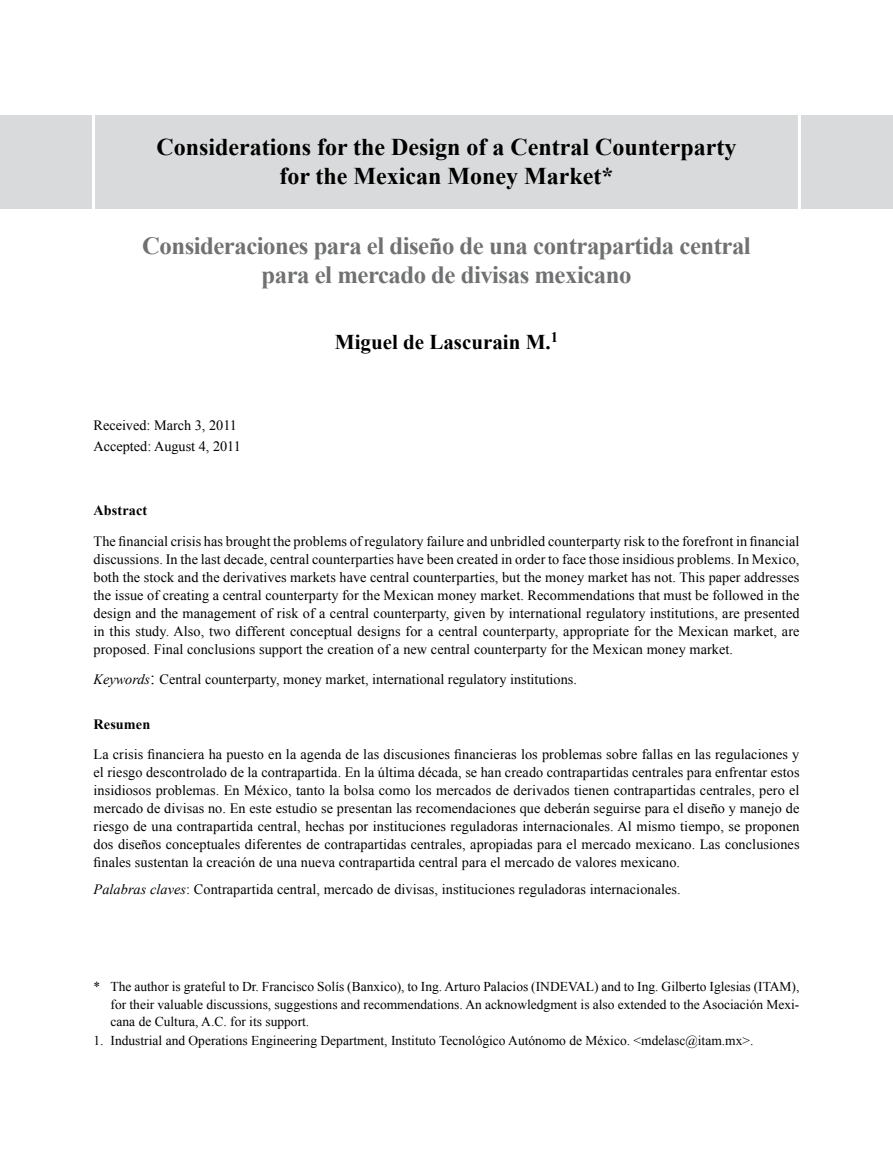
<style>
.page{position:relative;width:893px;height:1149px;background:#fff}
.page>*{position:absolute;margin:0;border:0;box-sizing:border-box;transform-origin:0 0}
.t1{font:700 24.75px/28.5px "Times New Roman";letter-spacing:-.02em;color:#707172;text-align:center}
.t2{font:700 24px/28.5px "Times New Roman";color:#000;text-align:center}
.t3{font:700 21px "Times New Roman";color:#000}
.t4{font:14.25px/18px "Times New Roman";letter-spacing:.005em;color:#000;text-align:justify}
.t5{font:700 14.25px "Times New Roman";letter-spacing:.005em;color:#000}
.t6{font:13.5px/17.2px "Times New Roman";color:#000;text-align:justify}
.s1{font-style:italic}
.s2{font-size:18px}
</style>
<div class="page">
<div style="left:0;top:115px;width:893px;height:94px;background:#d9dadb"></div>
<hr style="left:92px;top:111px;width:3px;height:113px;background:#fff">
<hr style="left:798px;top:112px;width:3px;height:100px;background:#fff">
<h2 class="t2" style="left:156px;top:132px;width:582px">Considerations for the Design of a Central Counterparty for the Mexican Money Market*</h2>
<h1 class="t1" style="left:142px;top:231px;width:610px">Consideraciones para el diseño de una contrapartida central para el mercado de divisas mexicano</h1>
<p class="t4" style="left:94px;top:415px;width:149px;line-height:20.4px">Received: March 3, 2011<br>Accepted: August 4, 2011</p>
<h3 class="t3" style="left:335px;top:328px;width:225px">Miguel de Lascurain M.<sup>1</sup></h3>
<p class="t5" style="left:94px;top:500px;width:55px">Abstract</p>
<p class="t4" style="left:94px;top:531px;width:707px">The financial crisis has brought the problems of regulatory failure and unbridled counterparty risk to the forefront in financial discussions. In the last decade, central counterparties have been created in order to face those insidious problems. In Mexico, both the stock and the derivatives markets have central counterparties, but the money market has not. This paper addresses the issue of creating a central counterparty for the Mexican money market. Recommendations that must be followed in the design and the management of risk of a central counterparty, given by international regulatory institutions, are presented in this study. Also, two different conceptual designs for a central counterparty, appropriate for the Mexican market, are proposed. Final conclusions support the creation of a new central counterparty for the Mexican money market.</p>
<p class="t4" style="left:94px;top:670px;width:485px"><span class="s1">Keywords</span><span class="s2">:</span> Central counterparty, money market, international regulatory institutions.</p>
<p class="t5" style="left:94px;top:713px;width:58px">Resumen</p>
<p class="t4" style="left:94px;top:745px;width:708px">La crisis financiera ha puesto en la agenda de las discusiones financieras los problemas sobre fallas en las regulaciones y el riesgo descontrolado de la contrapartida. En la última década, se han creado contrapartidas centrales para enfrentar estos insidiosos problemas. En México, tanto la bolsa como los mercados de derivados tienen contrapartidas centrales, pero el mercado de divisas no. En este estudio se presentan las recomendaciones que deberán seguirse para el diseño y manejo de riesgo de una contrapartida central, hechas por instituciones reguladoras internacionales. Al mismo tiempo, se proponen dos diseños conceptuales diferentes de contrapartidas centrales, apropiadas para el mercado mexicano. Las conclusiones finales sustentan la creación de una nueva contrapartida central para el mercado de valores mexicano.</p>
<p class="t4" style="left:94px;top:879px;width:589px"><span class="s1">Palabras claves</span>: Contrapartida central, mercado de divisas, instituciones reguladoras internacionales.</p>
<p class="t6" style="left:111px;top:977px;width:690px;text-indent:-17px">* The author is grateful to Dr. Francisco Solís (Banxico), to Ing. Arturo Palacios (INDEVAL) and to Ing. Gilberto Iglesias (ITAM), for their valuable discussions, suggestions and recommendations. An acknowledgment is also extended to the Asociación Mexi&shy;cana de Cultura, A.C. for its support.</p>
<p class="t6" style="left:94px;top:1031px;width:661px">1. Industrial and Operations Engineering Department, Instituto Tecnológico Autónomo de México. &lt;mdelasc@itam.mx&gt;.</p>
</div>
